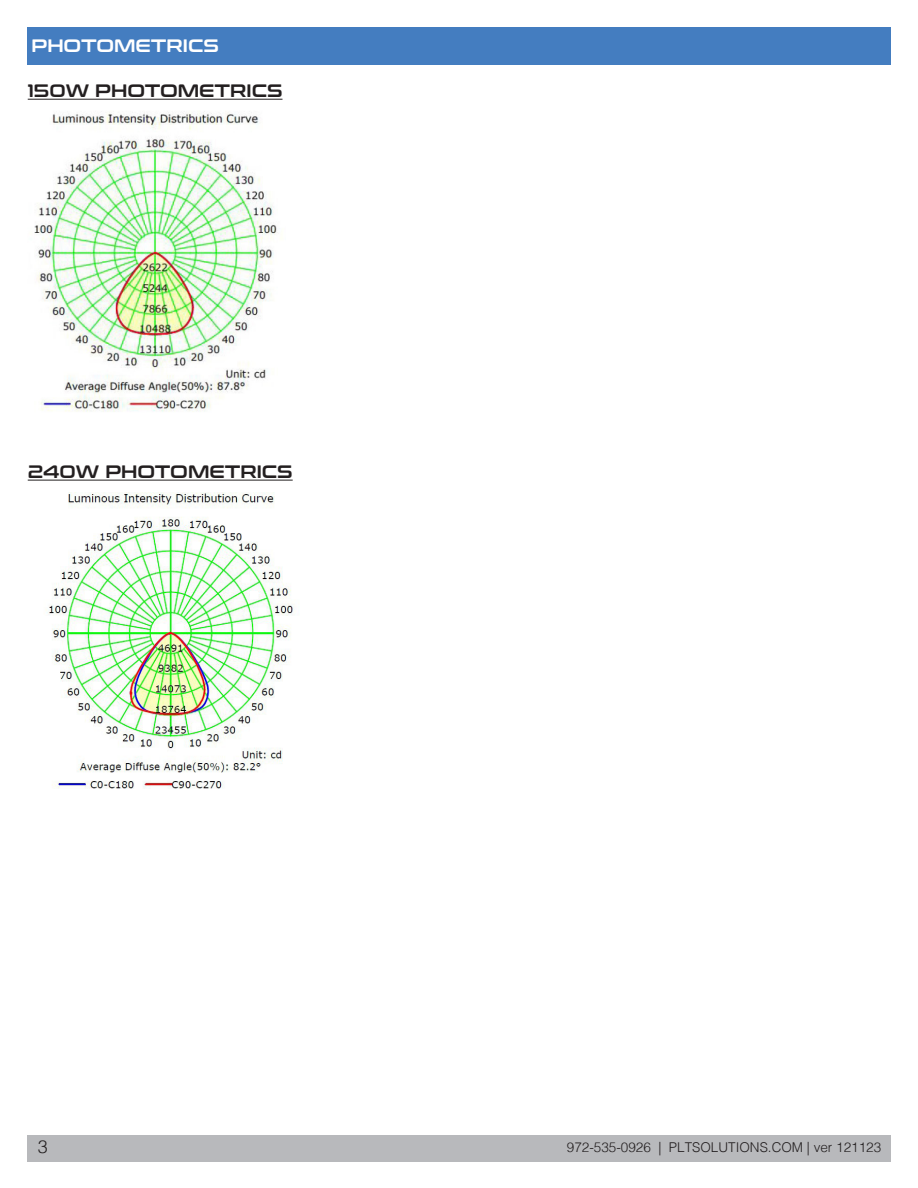
<style>
.page{position:relative;width:918px;height:1188px;background:#fff}
.page>*{position:absolute;margin:0;border:0;box-sizing:border-box;transform-origin:0 0}
.t1{font:18px "Conthrax Sb";color:#231f20}
.t2{font:18px "Conthrax Sb";color:#fff}
.t3{font:300 18px "Helvetica";color:#231f20}
.t4{font:300 13.5px "Helvetica";color:#231f20}
</style>
<div class="page">
<div style="left:27px;top:1135px;width:864px;height:27px;background:#b8b9bc"></div>
<div style="left:27px;top:27px;width:864px;height:37px;background:#447dc0"></div>
<hr style="left:28px;top:99px;width:255px;height:1px;background:#231f20">
<hr style="left:28px;top:480px;width:265px;height:1px;background:#231f20">
<img style="left:34px;top:111px;width:244px;height:301px">
<img style="left:46px;top:492px;width:248px;height:297px">
<p class="t2" style="left:32px;top:32px;width:189px">PHOTOMETRICS</p>
<p class="t1" style="left:28px;top:77px;width:256px">150W PHOTOMETRICS</p>
<p class="t1" style="left:28px;top:458px;width:266px">240W PHOTOMETRICS</p>
<p class="t3" style="left:38px;top:1132px;width:12px">3</p>
<p class="t4" style="left:567px;top:1136px;width:316px">972-535-0926 | PLTSOLUTIONS.COM | ver 121123</p>
</div>
